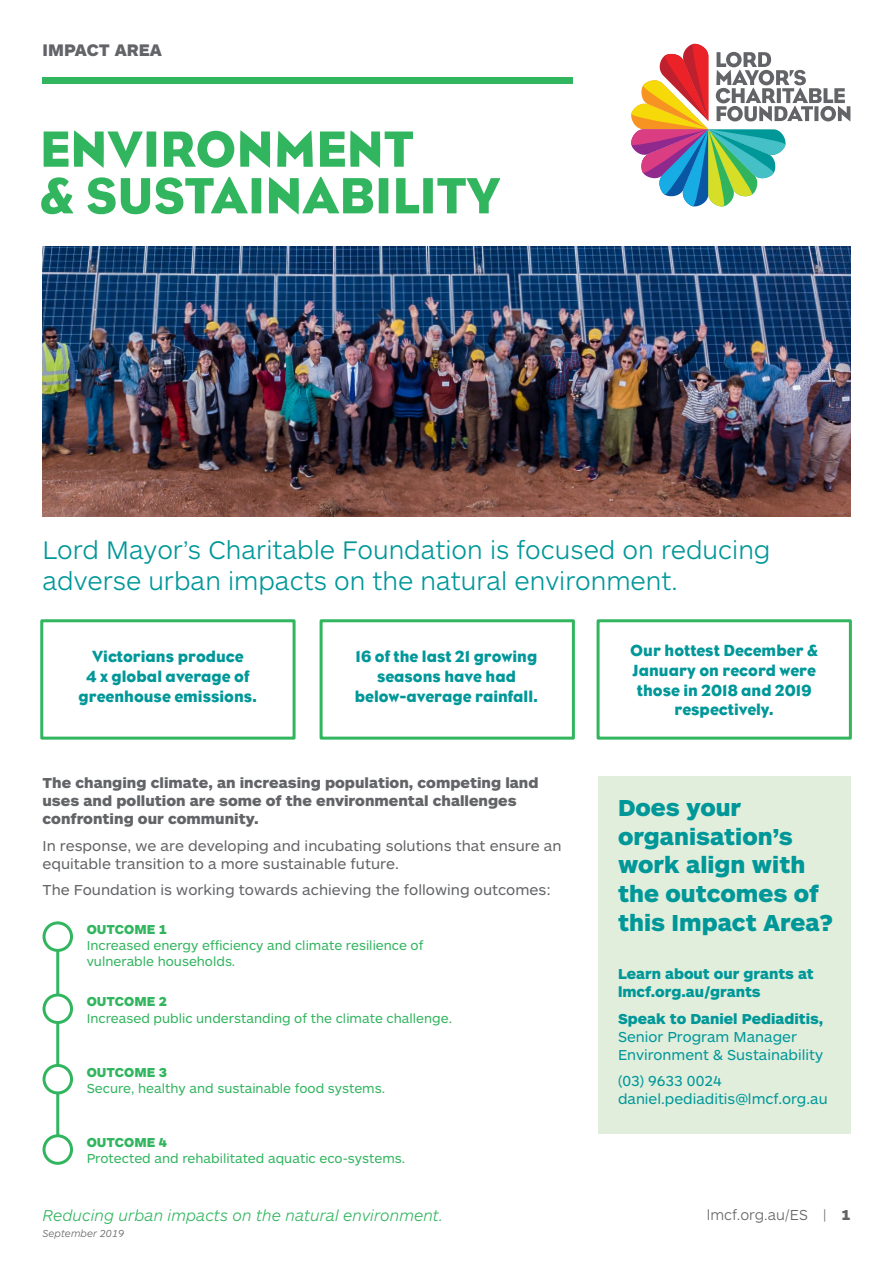
<style>
.page{position:relative;width:893px;height:1263px;background:#fff}
.page>*{position:absolute;margin:0;border:0;box-sizing:border-box;transform-origin:0 0}
.t1{font:51.9px/46.7px "Eagle";color:#32b55f}
.t2{font:300 26.4px/30.5px "ARS Maquette Pro";color:#009799}
.t3{font:900 24px/28.8px "ARS Maquette Pro";color:#009799}
.t4{font:900 17.4px "ARS Maquette Pro";color:#636467}
.t5{font:16.5px/19.8px "Eagle";color:#009799;text-align:center}
.t6{font:italic 300 16.35px "ARS Maquette Pro";color:#32b55f}
.t7{font:15px/18px "ARS Maquette Pro";color:#636467}
.t8{font:900 15px/18px "ARS Maquette Pro";color:#636467}
.t9{font:15px/18px "ARS Maquette Pro";color:#009799}
.t10{font:900 15px/18px "ARS Maquette Pro";color:#009799}
.t11{font:300 15px "ARS Maquette Pro";color:#636467}
.t12{font:13.5px/16.2px "ARS Maquette Pro";color:#32b55f}
.t13{font:900 13.5px "ARS Maquette Pro";color:#32b55f}
.t14{font:italic 300 10.5px "ARS Maquette Pro";color:#636467}
.s1{font-weight:900}
</style>
<div class="page">
<div style="left:40px;top:619px;width:256px;height:121px;border:3px solid #32b55f"></div>
<div style="left:320px;top:619px;width:255px;height:121px;border:3px solid #32b55f"></div>
<div style="left:597px;top:619px;width:255px;height:121px;border:3px solid #32b55f"></div>
<div style="left:598px;top:776px;width:252px;height:357px;background:#e1eedc"></div>
<svg style="left:631px;top:44px;width:219px;height:162px"></svg>
<div style="left:43px;top:77px;width:530px;height:7px;background:#32b55f"></div>
<img style="left:43px;top:246px;width:807px;height:271px">
<div style="left:43px;top:993px;width:30px;height:31px;border:3px solid #32b55f;border-radius:50%"></div>
<div style="left:43px;top:1064px;width:30px;height:30px;border:3px solid #32b55f;border-radius:50%"></div>
<div style="left:43px;top:1134px;width:30px;height:31px;border:3px solid #32b55f;border-radius:50%"></div>
<div style="left:43px;top:921px;width:30px;height:31px;border:3px solid #32b55f;border-radius:50%"></div>
<hr style="left:56px;top:951px;width:3px;height:44px;background:#32b55f">
<hr style="left:56px;top:1021px;width:3px;height:45px;background:#32b55f">
<hr style="left:56px;top:1092px;width:3px;height:44px;background:#32b55f">
<p class="t4" style="left:43px;top:39px;width:121px">IMPACT AREA</p>
<h1 class="t1" style="left:40px;top:125px;width:462px">ENVIRONMENT<br>&amp; SUSTAINABILITY</h1>
<h2 class="t2" style="left:43px;top:533px;width:729px">Lord Mayor’s Charitable Foundation is focused on reducing adverse urban impacts on the natural environment.</h2>
<p class="t5" style="left:79px;top:646px;width:180px">Victorians produce<br>4 x global average of greenhouse emissions.</p>
<p class="t5" style="left:355px;top:646px;width:185px">16 of the last 21 growing seasons have had below-average rainfall.</p>
<p class="t5" style="left:630px;top:640px;width:189px">Our hottest December &amp;<br>January on record were those in 2018 and 2019 respectively.</p>
<p class="t8" style="left:43px;top:773px;width:498px">The changing climate, an increasing population, competing land uses and pollution are some of the environmental challenges confronting our community.</p>
<p class="t7" style="left:43px;top:835px;width:520px">In response, we are developing and incubating solutions that ensure an equitable transition to a more sustainable future.</p>
<p class="t7" style="left:43px;top:880px;width:510px">The Foundation is working towards achieving the following outcomes:</p>
<p class="t13" style="left:87px;top:920px;width:82px">OUTCOME 1</p>
<p class="t12" style="left:87px;top:936px;width:338px">Increased energy efficiency and climate resilience of vulnerable households.</p>
<p class="t13" style="left:87px;top:993px;width:82px">OUTCOME 2</p>
<p class="t12" style="left:87px;top:1009px;width:367px">Increased public understanding of the climate challenge.</p>
<p class="t13" style="left:87px;top:1063px;width:82px">OUTCOME 3</p>
<p class="t12" style="left:87px;top:1079px;width:300px">Secure, healthy and sustainable food systems.</p>
<p class="t13" style="left:87px;top:1133px;width:82px">OUTCOME 4</p>
<p class="t12" style="left:87px;top:1150px;width:320px">Protected and rehabilitated aquatic eco-systems.</p>
<p class="t6" style="left:43px;top:1204px;width:402px">Reducing urban impacts on the natural environment.</p>
<p class="t14" style="left:43px;top:1226px;width:83px">September 2019</p>
<h3 class="t3" style="left:618px;top:792px;width:217px">Does your organisation’s work align with the outcomes of this Impact Area?</h3>
<p class="t10" style="left:618px;top:964px;width:197px">Learn about our grants at lmcf.org.au/grants</p>
<p class="t10" style="left:618px;top:1009px;width:207px">Speak to Daniel Pediaditis,</p>
<p class="t9" style="left:618px;top:1027px;width:207px">Senior Program Manager<br>Environment &amp; Sustainability</p>
<p class="t9" style="left:618px;top:1071px;width:211px">(03) 9633 0024 daniel.pediaditis@lmcf.org.au</p>
<p class="t11" style="left:707px;top:1206px;width:145px">lmcf.org.au/ES | <span class="s1">1</span></p>
</div>
